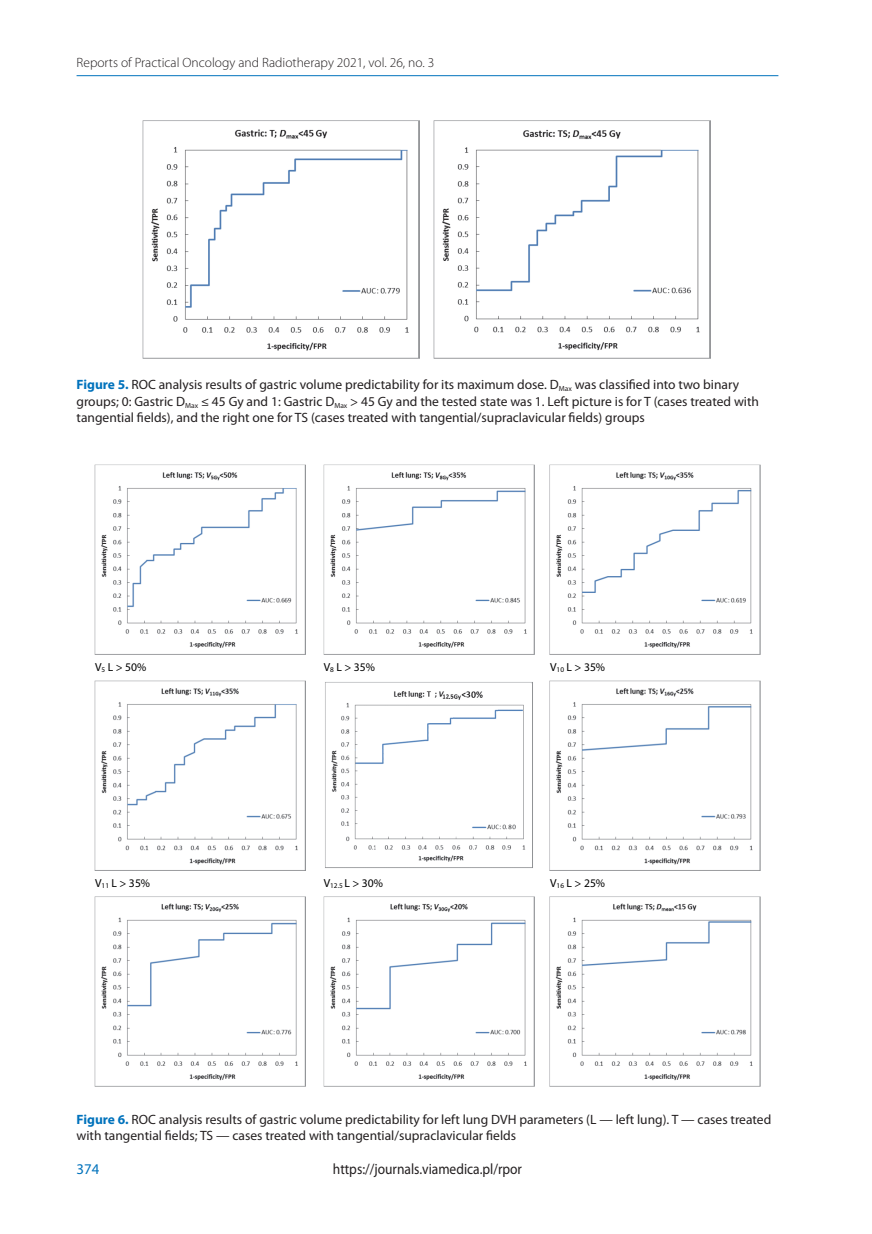
<style>
.page{position:relative;width:872px;height:1234px;background:#fff}
.page>*{position:absolute;margin:0;border:0;box-sizing:border-box;transform-origin:0 0}
.t1{font:15px "Myriad Pro";color:#231f20;scale:.9 1}
.t2{font:14.85px "Myriad Pro";color:#0072bc}
.t3{font:13.5px/16.2px "Myriad Pro";color:#231f20}
.t4{font:300 13.5px "Myriad Pro";color:#231f20}
.t5{font:11.7px "Myriad Pro";letter-spacing:.005em;color:#000}
.s1{font-weight:700;color:#0072bc}
.s2{font-size:7.2px}
</style>
<div class="page">
<hr style="left:77px;top:75px;width:701px;height:1px;background:#0072bc">
<svg style="left:142px;top:120px;width:569px;height:238px"></svg>
<img style="left:143px;top:121px;width:276px;height:237px">
<img style="left:434px;top:121px;width:276px;height:237px">
<img style="left:325px;top:682px;width:208px;height:186px">
<img style="left:95px;top:465px;width:210px;height:189px">
<img style="left:323px;top:465px;width:211px;height:189px">
<img style="left:550px;top:465px;width:210px;height:189px">
<img style="left:95px;top:680px;width:210px;height:190px">
<img style="left:550px;top:680px;width:210px;height:190px">
<img style="left:95px;top:896px;width:210px;height:189px">
<img style="left:323px;top:896px;width:211px;height:189px">
<img style="left:550px;top:896px;width:210px;height:189px">
<p class="t4" style="left:77px;top:55px;width:359px">Reports of Practical Oncology and Radiotherapy 2021, vol. 26, no. 3</p>
<p class="t3" style="left:77px;top:377px;width:684px"><span class="s1">Figure 5.</span> ROC analysis results of gastric volume predictability for its maximum dose. D<sub>Max</sub> was classified into two binary groups; 0: Gastric D<sub>Max</sub> ≤ 45 Gy and 1: Gastric D<sub>Max</sub> &gt; 45 Gy and the tested state was 1. Left picture is for T (cases treated with tangential fields), and the right one for TS (cases treated with tangential/supraclavicular fields) groups</p>
<p class="t5" style="left:95px;top:661px;width:53px">V<span class="s2">5</span> L &gt; 50%</p>
<p class="t5" style="left:324px;top:661px;width:53px">V<span class="s2">8</span> L &gt; 35%</p>
<p class="t5" style="left:550px;top:661px;width:57px">V<span class="s2">10</span> L &gt; 35%</p>
<p class="t5" style="left:95px;top:876px;width:57px">V<span class="s2">11</span> L &gt; 35%</p>
<p class="t5" style="left:324px;top:876px;width:61px">V<span class="s2">12.5</span> L &gt; 30%</p>
<p class="t5" style="left:550px;top:876px;width:57px">V<span class="s2">16</span> L &gt; 25%</p>
<p class="t3" style="left:77px;top:1111px;width:696px"><span class="s1">Figure 6.</span> ROC analysis results of gastric volume predictability for left lung DVH parameters (L — left lung). T — cases treated with tangential fields; TS — cases treated with tangential/supraclavicular fields</p>
<p class="t2" style="left:77px;top:1160px;width:24px">374</p>
<p class="t1" style="left:333px;top:1160px;width:212px">https://journals.viamedica.pl/rpor</p>
</div>
